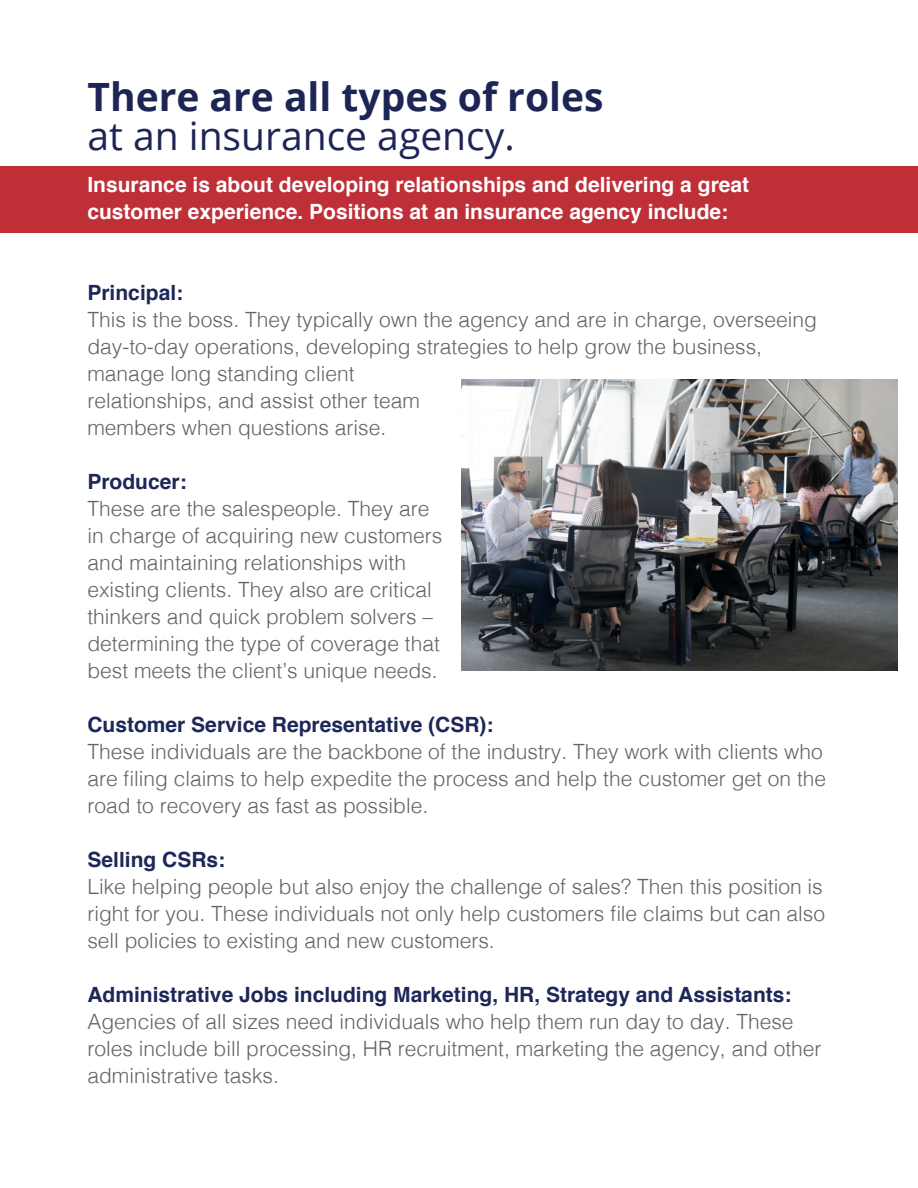
<style>
.page{position:relative;width:918px;height:1188px;background:#fff}
.page>*{position:absolute;margin:0;border:0;box-sizing:border-box;transform-origin:0 0}
.t1{font:700 39px "Open Sans";color:#1d2555}
.t2{font:39px "Open Sans";color:#1d2555}
.t3{font:300 21px/27px "Helvetica";color:#636366}
.t4{font:700 21px/27px "Helvetica";color:#fff}
.t5{font:700 21px "Helvetica";color:#1d2758}
.s1{font-weight:700;color:#1d2758}
</style>
<div class="page">
<div style="left:0;top:166px;width:918px;height:67px;background:#bf2f38"></div>
<img style="left:462px;top:380px;width:436px;height:290px">
<p class="t1" style="left:87px;top:69px;width:518px">There are all types of roles</p>
<p class="t2" style="left:87px;top:109px;width:429px">at an insurance agency.</p>
<p class="t4" style="left:87px;top:171px;width:663px">Insurance is about developing relationships and delivering a great customer experience. Positions at an insurance agency include:</p>
<p class="t5" style="left:87px;top:276px;width:97px">Principal:</p>
<p class="t3" style="left:87px;top:304px;width:731px">This is the boss. They typically own the agency and are in charge, overseeing day-to-day operations, developing strategies to help grow the business, manage long standing client<br>relationships, and assist other team<br>members when questions arise.</p>
<p class="t5" style="left:87px;top:465px;width:101px">Producer:</p>
<p class="t3" style="left:87px;top:493px;width:356px">These are the salespeople. They are in charge of acquiring new customers and maintaining relationships with existing clients. They also are critical thinkers and quick problem solvers – determining the type of coverage that best meets the client’s unique needs.</p>
<p class="t5" style="left:87px;top:708px;width:408px">Customer Service Representative (CSR):</p>
<p class="t3" style="left:87px;top:736px;width:740px">These individuals are the backbone of the industry. They work with clients who are filing claims to help expedite the process and help the customer get on the road to recovery as fast as possible.</p>
<p class="t5" style="left:87px;top:843px;width:139px">Selling CSRs:</p>
<p class="t3" style="left:87px;top:871px;width:739px;text-align:justify">Like helping people but also enjoy the challenge of sales? Then this position is right for you. These individuals not only help customers file claims but can also sell policies to existing and new customers.</p>
<p class="t3" style="left:87px;top:979px;width:736px"><span class="s1">Administrative Jobs including Marketing, HR, Strategy and Assistants:<br></span>Agencies of all sizes need individuals who help them run day to day. These roles include bill processing, HR recruitment, marketing the agency, and other administrative tasks.</p>
</div>
